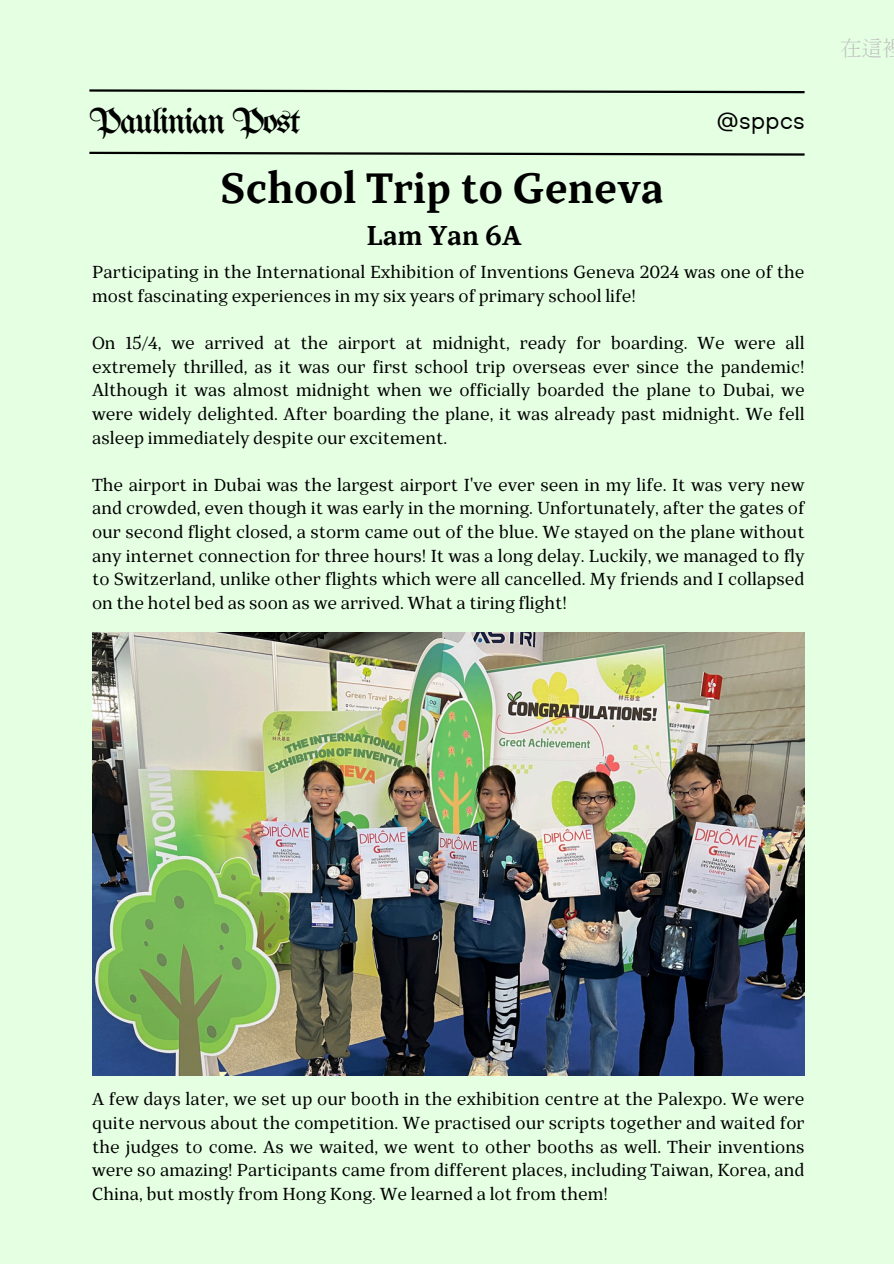
<style>
.page{position:relative;width:894px;height:1264px;background:#fff}
.page>*{position:absolute;margin:0;border:0;box-sizing:border-box;transform-origin:0 0}
.t1{font:700 42px "TT Bells";color:#000}
.t2{font:36.45px "Unifraktur Maguntia";letter-spacing:-.05em;color:#000}
.t3{font:700 27px "TT Bells";color:#000}
.t4{font:24px "TT Hoves";letter-spacing:.025em;color:#000}
.t5{font:300 21px "Adobe Ming Std";color:#bfbfbf}
.t6{font:17.25px/23.7px "TT Bells";color:#000;text-align:justify}
</style>
<div class="page">
<div style="left:0;top:0;width:893px;height:1263px;background:#e5ffe3"></div>
<svg style="left:89px;top:89px;width:716px;height:5px"></svg>
<svg style="left:89px;top:151px;width:716px;height:5px"></svg>
<img style="left:92px;top:632px;width:712px;height:443px">
<p class="t2" style="left:89px;top:104px;width:213px">Paulinian Post</p>
<p class="t4" style="left:716px;top:105px;width:89px">@sppcs</p>
<p class="t1" style="left:220px;top:162px;width:445px">School Trip to Geneva</p>
<p class="t3" style="left:366px;top:219px;width:156px">Lam Yan 6A</p>
<h2 class="t6" style="left:92px;top:260px;width:714px">Participating in the International Exhibition of Inventions Geneva 2024 was one of the most fascinating experiences in my six years of primary school life!</h2>
<h3 class="t6" style="left:92px;top:331px;width:714px">On 15/4, we arrived at the airport at midnight, ready for boarding. We were all extremely thrilled, as it was our first school trip overseas ever since the pandemic!<br>Although it was almost midnight when we officially boarded the plane to Dubai, we were widely delighted. After boarding the plane, it was already past midnight. We fell asleep immediately despite our excitement.</h3>
<h1 class="t6" style="left:92px;top:473px;width:714px">The airport in Dubai was the largest airport I've ever seen in my life. It was very new and crowded, even though it was early in the morning. Unfortunately, after the gates of our second flight closed, a storm came out of the blue. We stayed on the plane without any internet connection for three hours! It was a long delay. Luckily, we managed to fly to Switzerland, unlike other flights which were all cancelled. My friends and I collapsed on the hotel bed as soon as we arrived. What a tiring flight!</h1>
<p class="t5" style="left:840px;top:37px;width:64px">在這裡</p>
<p class="t6" style="left:92px;top:1087px;width:714px">A few days later, we set up our booth in the exhibition centre at the Palexpo. We were quite nervous about the competition. We practised our scripts together and waited for the judges to come. As we waited, we went to other booths as well. Their inventions were so amazing! Participants came from different places, including Taiwan, Korea, and China, but mostly from Hong Kong. We learned a lot from them!</p>
</div>
